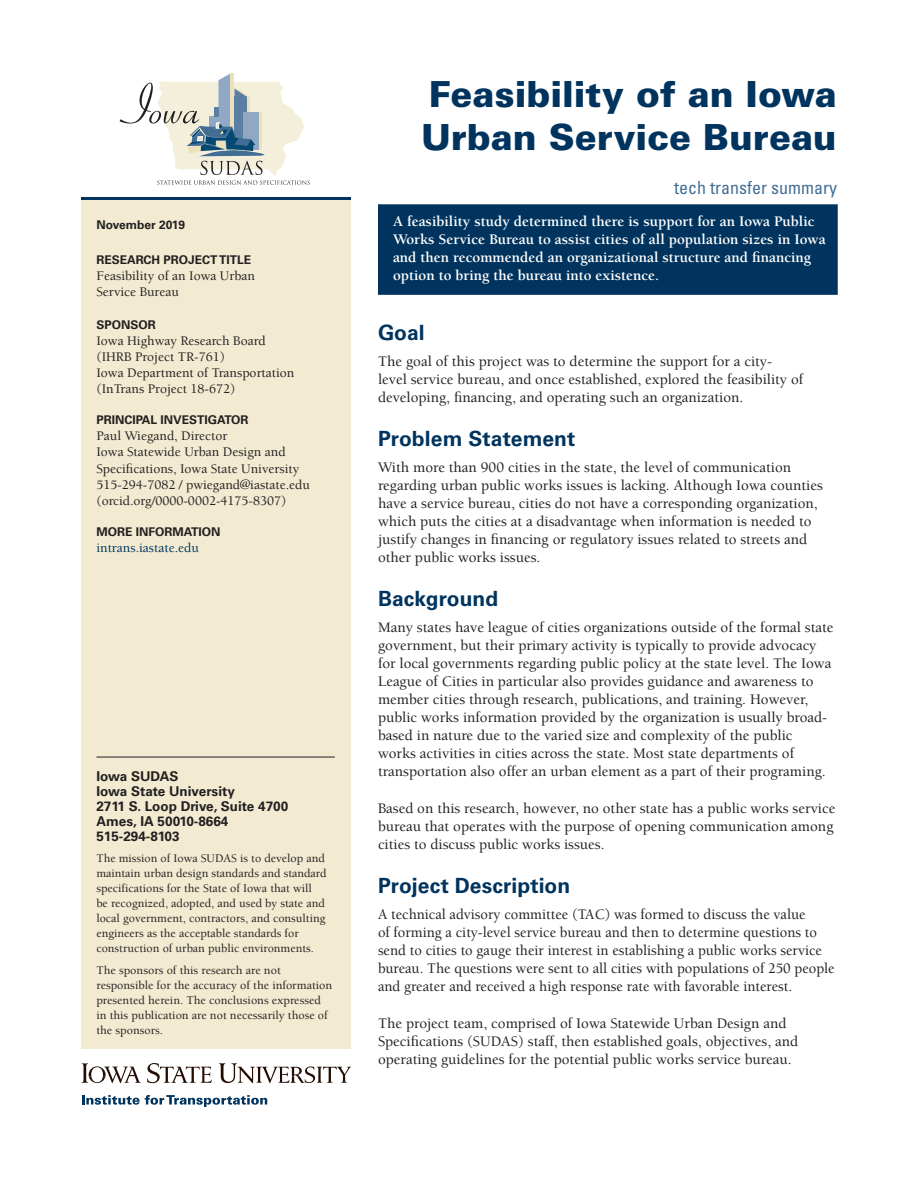
<style>
.page{position:relative;width:918px;height:1188px;background:#fff}
.page>*{position:absolute;margin:0;border:0;box-sizing:border-box;transform-origin:0 0}
.t1{font:900 36px/43.2px "Univers LT Std";color:#00345e}
.head_1{font:700 21px "Univers";letter-spacing:.005em;color:#00345e}
.tech_transfer_summar{font:condensed 18px "Univers";color:#426e95}
.Body_text{font:500 15px/18px "Berkeley";color:#231f20}
.pullout_sentence{font:700 15px/18px "Berkeley Std";color:#fff}
.info{font:500 13.5px/16.2px "Berkeley";color:#231f20}
.address{font:700 13.5px "Univers";color:#231f20}
.info-2{font:500 13.5px "Berkeley";color:#00345e}
.address-2{font:700 13.5px "Univers";letter-spacing:-.02em;color:#231f20}
.SUDAS_summary{font:500 12px/15px "Berkeley";color:#231f20}
.label{font:700 12px "Univers";color:#231f20}
.date{font:700 12px "Univers";color:#231f20}
</style>
<div class="page">
<svg style="left:120px;top:74px;width:190px;height:111px"></svg>
<div style="left:378px;top:204px;width:460px;height:91px;background:#00345e;border:2px solid #00345e"></div>
<div style="left:81px;top:200px;width:270px;height:849px;background:#f2ebd2"></div>
<hr style="left:81px;top:197px;width:270px;height:3px;background:#00345e">
<hr style="left:96px;top:757px;width:239px;height:1px;background:#231f20">
<svg style="left:82px;top:1063px;width:59px;height:20px"></svg>
<svg style="left:147px;top:1063px;width:65px;height:21px"></svg>
<svg style="left:219px;top:1063px;width:132px;height:20px"></svg>
<svg style="left:82px;top:1095px;width:185px;height:12px"></svg>
<p class="date" style="left:96px;top:218px;width:90px">November 2019</p>
<p class="label" style="left:96px;top:253px;width:156px">RESEARCH PROJECT TITLE</p>
<p class="info" style="left:96px;top:268px;width:160px">Feasibility of an Iowa Urban</p>
<p class="info" style="left:96px;top:284px;width:84px">Service Bureau</p>
<p class="label" style="left:96px;top:317px;width:61px">SPONSOR</p>
<p class="info" style="left:96px;top:333px;width:171px">Iowa Highway Research Board</p>
<p class="info" style="left:96px;top:349px;width:130px">(IHRB Project TR-761)</p>
<p class="info" style="left:96px;top:365px;width:199px">Iowa Department of Transportation</p>
<p class="info" style="left:96px;top:381px;width:140px">(InTrans Project 18-672)</p>
<p class="label" style="left:96px;top:413px;width:154px">PRINCIPAL INVESTIGATOR</p>
<p class="info" style="left:96px;top:428px;width:133px">Paul Wiegand, Director</p>
<p class="info" style="left:96px;top:444px;width:204px">Iowa Statewide Urban Design and<br>Specifications, Iowa State University</p>
<p class="info" style="left:96px;top:477px;width:215px">515-294-7082 / pwiegand@iastate.edu</p>
<p class="info" style="left:96px;top:493px;width:191px">(orcid.org/0000-0002-4175-8307)</p>
<p class="label" style="left:96px;top:524px;width:126px">MORE INFORMATION</p>
<p class="info-2" style="left:96px;top:540px;width:104px">intrans.iastate.edu</p>
<p class="address-2" style="left:96px;top:768px;width:83px">Iowa SUDAS</p>
<p class="address" style="left:96px;top:783px;width:140px">Iowa State University</p>
<p class="address" style="left:96px;top:798px;width:194px">2711 S. Loop Drive, Suite 4700</p>
<p class="address" style="left:96px;top:813px;width:133px">Ames, IA 50010-8664</p>
<p class="address" style="left:96px;top:828px;width:85px">515-294-8103</p>
<p class="SUDAS_summary" style="left:96px;top:851px;width:232px">The mission of Iowa SUDAS is to develop and maintain urban design standards and standard specifications for the State of Iowa that will<br>be recognized, adopted, and used by state and local government, contractors, and consulting engineers as the acceptable standards for construction of urban public environments.</p>
<p class="SUDAS_summary" style="left:96px;top:963px;width:237px">The sponsors of this research are not responsible for the accuracy of the information presented herein. The conclusions expressed in this publication are not necessarily those of the sponsors.</p>
<p class="t1" style="left:421px;top:72px;width:417px">Feasibility of an Iowa<br>Urban Service Bureau</p>
<p class="tech_transfer_summar" style="left:674px;top:176px;width:164px">tech transfer summary</p>
<p class="pullout_sentence" style="left:393px;top:213px;width:434px">A feasibility study determined there is support for an Iowa Public Works Service Bureau to assist cities of all population sizes in Iowa and then recommended an organizational structure and financing option to bring the bureau into existence.</p>
<h1 class="head_1" style="left:378px;top:320px;width:48px">Goal</h1>
<p class="Body_text" style="left:378px;top:352px;width:427px">The goal of this project was to determine the support for a city&shy;level service bureau, and once established, explored the feasibility of developing, financing, and operating such an organization.</p>
<h1 class="head_1" style="left:378px;top:426px;width:199px">Problem Statement</h1>
<p class="Body_text" style="left:378px;top:459px;width:446px">With more than 900 cities in the state, the level of communication regarding urban public works issues is lacking. Although Iowa counties have a service bureau, cities do not have a corresponding organization, which puts the cities at a disadvantage when information is needed to justify changes in financing or regulatory issues related to streets and other public works issues.</p>
<h1 class="head_1" style="left:378px;top:586px;width:122px">Background</h1>
<p class="Body_text" style="left:378px;top:619px;width:457px">Many states have league of cities organizations outside of the formal state government, but their primary activity is typically to provide advocacy for local governments regarding public policy at the state level. The Iowa League of Cities in particular also provides guidance and awareness to member cities through research, publications, and training. However, public works information provided by the organization is usually broad&shy;based in nature due to the varied size and complexity of the public works activities in cities across the state. Most state departments of transportation also offer an urban element as a part of their programing.</p>
<p class="Body_text" style="left:378px;top:800px;width:459px">Based on this research, however, no other state has a public works service bureau that operates with the purpose of opening communication among cities to discuss public works issues.</p>
<h1 class="head_1" style="left:378px;top:874px;width:194px">Project Description</h1>
<p class="Body_text" style="left:378px;top:906px;width:458px">A technical advisory committee (TAC) was formed to discuss the value<br>of forming a city-level service bureau and then to determine questions to send to cities to gauge their interest in establishing a public works service bureau. The questions were sent to all cities with populations of 250 people and greater and received a high response rate with favorable interest.</p>
<p class="Body_text" style="left:378px;top:1015px;width:422px">The project team, comprised of Iowa Statewide Urban Design and<br>Specifications (SUDAS) staff, then established goals, objectives, and operating guidelines for the potential public works service bureau.</p>
</div>
